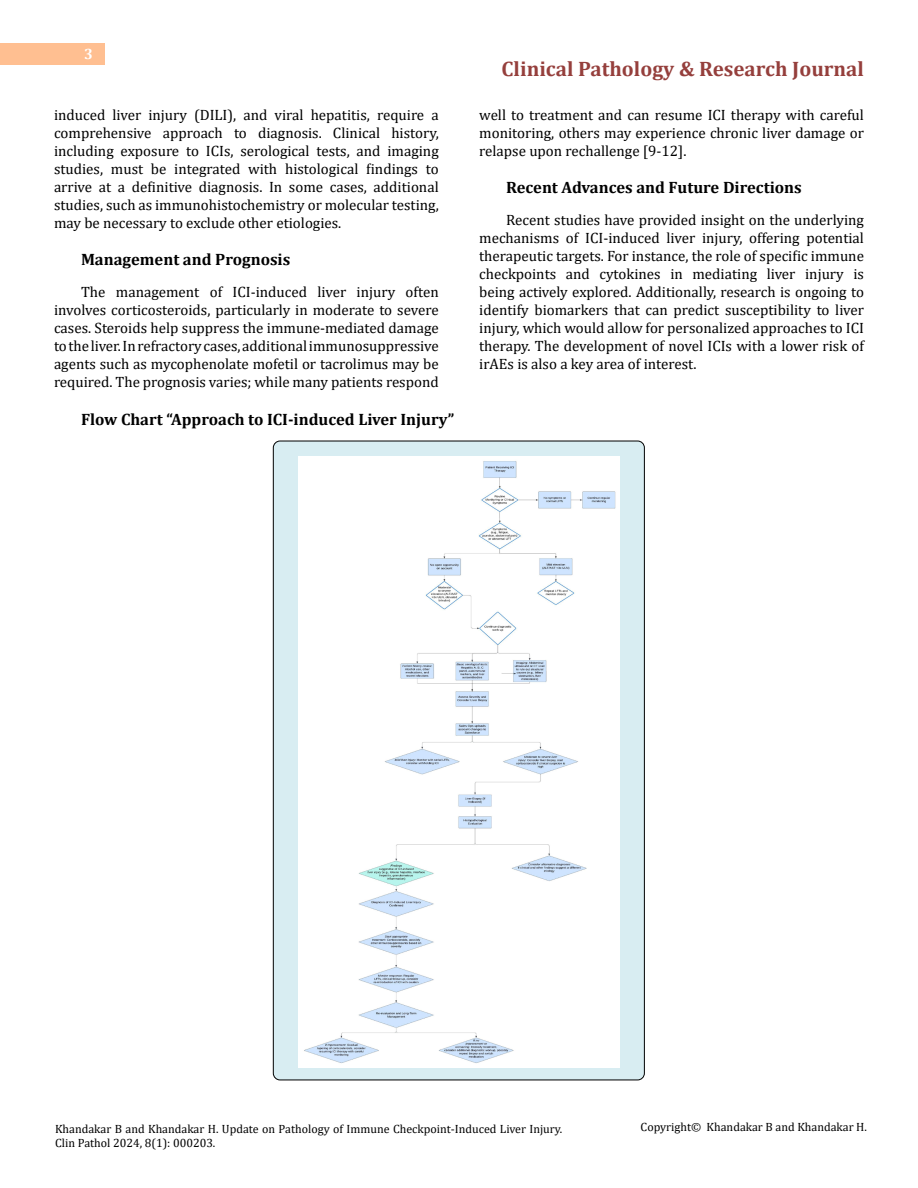
<style>
.page{position:relative;width:918px;height:1188px;background:#fff}
.page>*{position:absolute;margin:0;border:0;box-sizing:border-box;transform-origin:0 0}
.t1{font:700 21px "Cambria";color:#953f3c}
.t2{font:700 16.5px "Cambria";color:#000}
.t3{font:15px/18px "Cambria";color:#000;text-align:justify}
.t4{font:700 15px "Cambria";color:#fff}
.t5{font:12px/14.4px "Cambria";color:#000}
</style>
<div class="page">
<div style="left:0;top:43px;width:105px;height:21px;background:#ffbf91"></div>
<div style="left:273px;top:441px;width:371px;height:639px;background:#d8edf2;border-radius:7px"></div>
<img style="left:298px;top:456px;width:322px;height:612px">
<p class="t4" style="left:84px;top:44px;width:10px">3</p>
<p class="t3" style="left:54px;top:105px;width:386px">induced liver injury (DILI), and viral hepatitis, require a comprehensive approach to diagnosis. Clinical history, including exposure to ICIs, serological tests, and imaging studies, must be integrated with histological findings to arrive at a definitive diagnosis. In some cases, additional studies, such as immunohistochemistry or molecular testing, may be necessary to exclude other etiologies.</p>
<p class="t2" style="left:81px;top:248px;width:211px">Management and Prognosis</p>
<p class="t3" style="left:54px;top:283px;width:386px;text-indent:27px">The management of ICI-induced liver injury often involves corticosteroids, particularly in moderate to severe cases. Steroids help suppress the immune-mediated damage to the liver. In refractory cases, additional immunosuppressive agents such as mycophenolate mofetil or tacrolimus may be required. The prognosis varies; while many patients respond</p>
<p class="t2" style="left:81px;top:407px;width:375px">Flow Chart “Approach to ICI-induced Liver Injury”</p>
<h1 class="t1" style="left:502px;top:54px;width:364px">Clinical Pathology &amp; Research Journal</h1>
<p class="t3" style="left:479px;top:105px;width:386px">well to treatment and can resume ICI therapy with careful monitoring, others may experience chronic liver damage or relapse upon rechallenge [9-12].</p>
<p class="t2" style="left:506px;top:176px;width:297px">Recent Advances and Future Directions</p>
<p class="t3" style="left:479px;top:211px;width:386px;text-indent:27px">Recent studies have provided insight on the underlying mechanisms of ICI-induced liver injury, offering potential therapeutic targets. For instance, the role of specific immune checkpoints and cytokines in mediating liver injury is being actively explored. Additionally, research is ongoing to identify biomarkers that can predict susceptibility to liver injury, which would allow for personalized approaches to ICI therapy. The development of novel ICIs with a lower risk of irAEs is also a key area of interest.</p>
<p class="t5" style="left:55px;top:1121px;width:509px">Khandakar B and Khandakar H. Update on Pathology of Immune Checkpoint-Induced Liver Injury.<br>Clin Pathol 2024, 8(1): 000203.</p>
<p class="t5" style="left:641px;top:1119px;width:228px">Copyright© Khandakar B and Khandakar H.</p>
</div>
